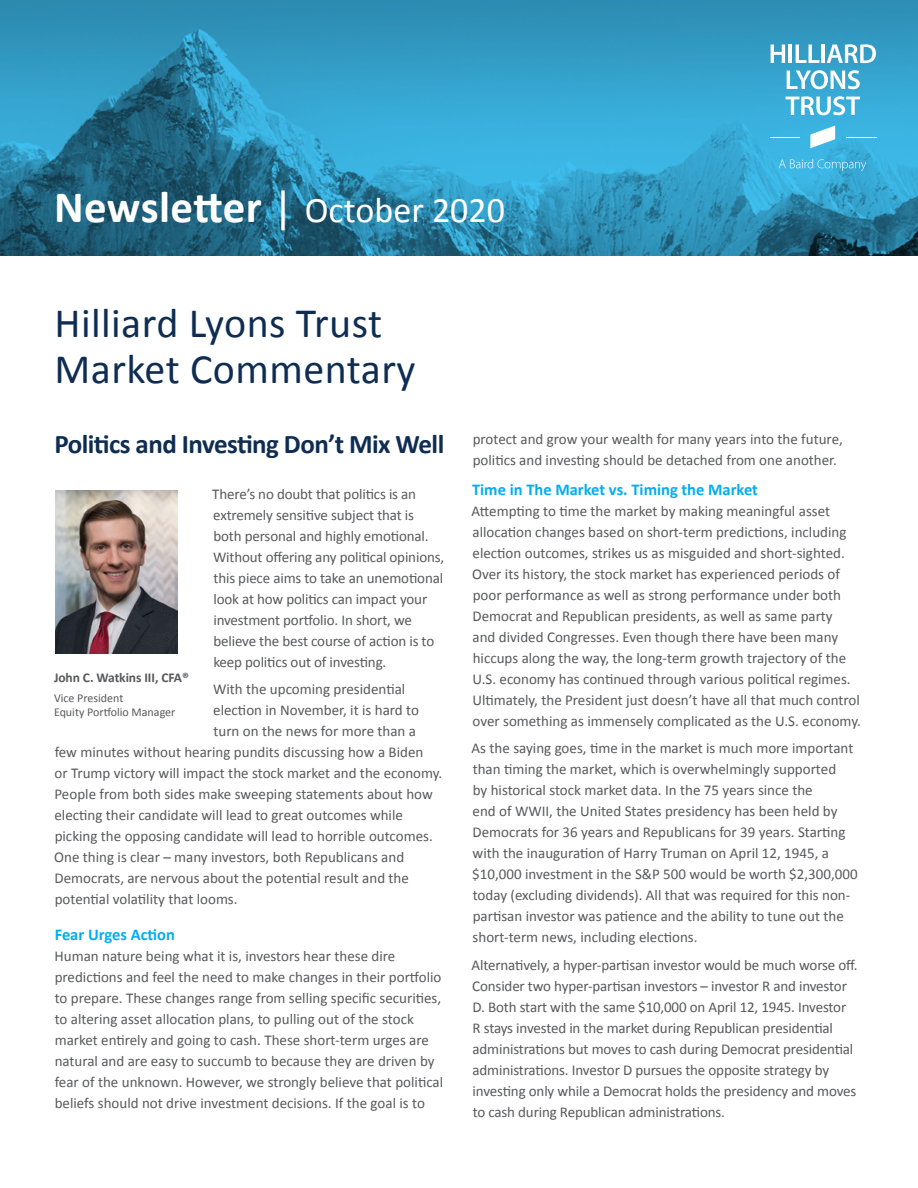
<style>
.page{position:relative;width:918px;height:1188px;background:#fff}
.page>*{position:absolute;margin:0;border:0;box-sizing:border-box;transform-origin:0 0}
.t1{font:42px/46.5px "Calibri";letter-spacing:.01em;color:#0f2d52}
.t2{font:36px "Calibri";color:#fff}
.t3{font:700 27px "Calibri";letter-spacing:-.02em;color:#0f2d52}
.Body{font:700 16.5px "Calibri";color:#00aeef}
.Body-2{font:15px/21px "Calibri";color:#58595b}
.t4{font:700 13.5px "Calibri";letter-spacing:-.005em;color:#58595b}
.t5{font:12px/14.4px "Calibri";color:#58595b}
.s1{font-weight:700;font-size:45px}
.s2{font-size:45px}
</style>
<div class="page">
<svg style="left:0;top:0;width:918px;height:255px;background:#2f90b6"></svg>
<svg style="left:771px;top:45px;width:14px;height:18px"></svg>
<hr style="left:789px;top:45px;width:3px;height:18px;background:#fff">
<svg style="left:796px;top:45px;width:23px;height:18px"></svg>
<hr style="left:821px;top:45px;width:4px;height:18px;background:#fff">
<svg style="left:827px;top:44px;width:49px;height:19px"></svg>
<svg style="left:787px;top:70px;width:73px;height:19px"></svg>
<svg style="left:786px;top:96px;width:74px;height:19px"></svg>
<svg style="left:810px;top:126px;width:25px;height:22px"></svg>
<hr style="left:846px;top:137px;width:31px;height:1px;background:#fff">
<svg style="left:770px;top:137px;width:29px;height:1px"></svg>
<svg style="left:779px;top:159px;width:87px;height:12px"></svg>
<img style="left:55px;top:491px;width:122px;height:162px">
<p class="t2" style="left:54px;top:185px;width:453px"><span class="s1">Newsletter</span> <span class="s2">|</span> October 2020</p>
<p class="t1" style="left:55px;top:298px;width:363px">Hilliard Lyons Trust<br>Market Commentary</p>
<p class="t3" style="left:54px;top:427px;width:391px">Politics and Investing Don’t Mix Well</p>
<p class="Body-2" style="left:212px;top:483px;width:233px">There’s no doubt that politics is an extremely sensitive subject that is both personal and highly emotional.<br>Without offering any political opinions, this piece aims to take an unemotional look at how politics can impact your investment portfolio. In short, we believe the best course of action is to keep politics out of investing.</p>
<p class="Body-2" style="left:213px;top:679px;width:194px">With the upcoming presidential</p>
<p class="Body-2" style="left:213px;top:700px;width:207px">election in November, it is hard to</p>
<p class="Body-2" style="left:213px;top:721px;width:204px">turn on the news for more than a</p>
<p class="Body-2" style="left:55px;top:742px;width:370px">few minutes without hearing pundits discussing how a Biden</p>
<p class="Body-2" style="left:55px;top:763px;width:389px">or Trump victory will impact the stock market and the economy.</p>
<p class="Body-2" style="left:55px;top:784px;width:380px">People from both sides make sweeping statements about how</p>
<p class="Body-2" style="left:55px;top:805px;width:350px">electing their candidate will lead to great outcomes while</p>
<p class="Body-2" style="left:55px;top:826px;width:380px">picking the opposing candidate will lead to horrible outcomes.</p>
<p class="Body-2" style="left:54px;top:847px;width:351px">One thing is clear – many investors, both Republicans and</p>
<p class="Body-2" style="left:55px;top:868px;width:356px">Democrats, are nervous about the potential result and the</p>
<p class="Body-2" style="left:55px;top:889px;width:184px">potential volatility that looms.</p>
<p class="Body" style="left:55px;top:924px;width:122px">Fear Urges Action</p>
<p class="Body-2" style="left:55px;top:946px;width:390px">Human nature being what it is, investors hear these dire predictions and feel the need to make changes in their portfolio to prepare. These changes range from selling specific securities, to altering asset allocation plans, to pulling out of the stock market entirely and going to cash. These short-term urges are natural and are easy to succumb to because they are driven by fear of the unknown. However, we strongly believe that political beliefs should not drive investment decisions. If the goal is to</p>
<p class="t4" style="left:54px;top:669px;width:136px">John C. Watkins III, CFA®</p>
<p class="t5" style="left:54px;top:691px;width:123px">Vice President<br>Equity Portfolio Manager</p>
<p class="Body-2" style="left:473px;top:428px;width:372px">protect and grow your wealth for many years into the future, politics and investing should be detached from one another.</p>
<p class="Body" style="left:472px;top:479px;width:287px">Time in The Market vs. Timing the Market</p>
<p class="Body-2" style="left:472px;top:500px;width:391px">Attempting to time the market by making meaningful asset allocation changes based on short-term predictions, including election outcomes, strikes us as misguided and short-sighted.<br>Over its history, the stock market has experienced periods of poor performance as well as strong performance under both Democrat and Republican presidents, as well as same party<br>and divided Congresses. Even though there have been many hiccups along the way, the long-term growth trajectory of the U.S. economy has continued through various political regimes.<br>Ultimately, the President just doesn’t have all that much control over something as immensely complicated as the U.S. economy.</p>
<p class="Body-2" style="left:472px;top:737px;width:388px">As the saying goes, time in the market is much more important than timing the market, which is overwhelmingly supported<br>by historical stock market data. In the 75 years since the<br>end of WWII, the United States presidency has been held by Democrats for 36 years and Republicans for 39 years. Starting with the inauguration of Harry Truman on April 12, 1945, a $10,000 investment in the S&amp;P 500 would be worth $2,300,000 today (excluding dividends). All that was required for this non&shy;partisan investor was patience and the ability to tune out the short-term news, including elections.</p>
<p class="Body-2" style="left:472px;top:954px;width:388px">Alternatively, a hyper-partisan investor would be much worse off.<br>Consider two hyper-partisan investors – investor R and investor D. Both start with the same $10,000 on April 12, 1945. Investor<br>R stays invested in the market during Republican presidential administrations but moves to cash during Democrat presidential administrations. Investor D pursues the opposite strategy by investing only while a Democrat holds the presidency and moves to cash during Republican administrations.</p>
</div>
